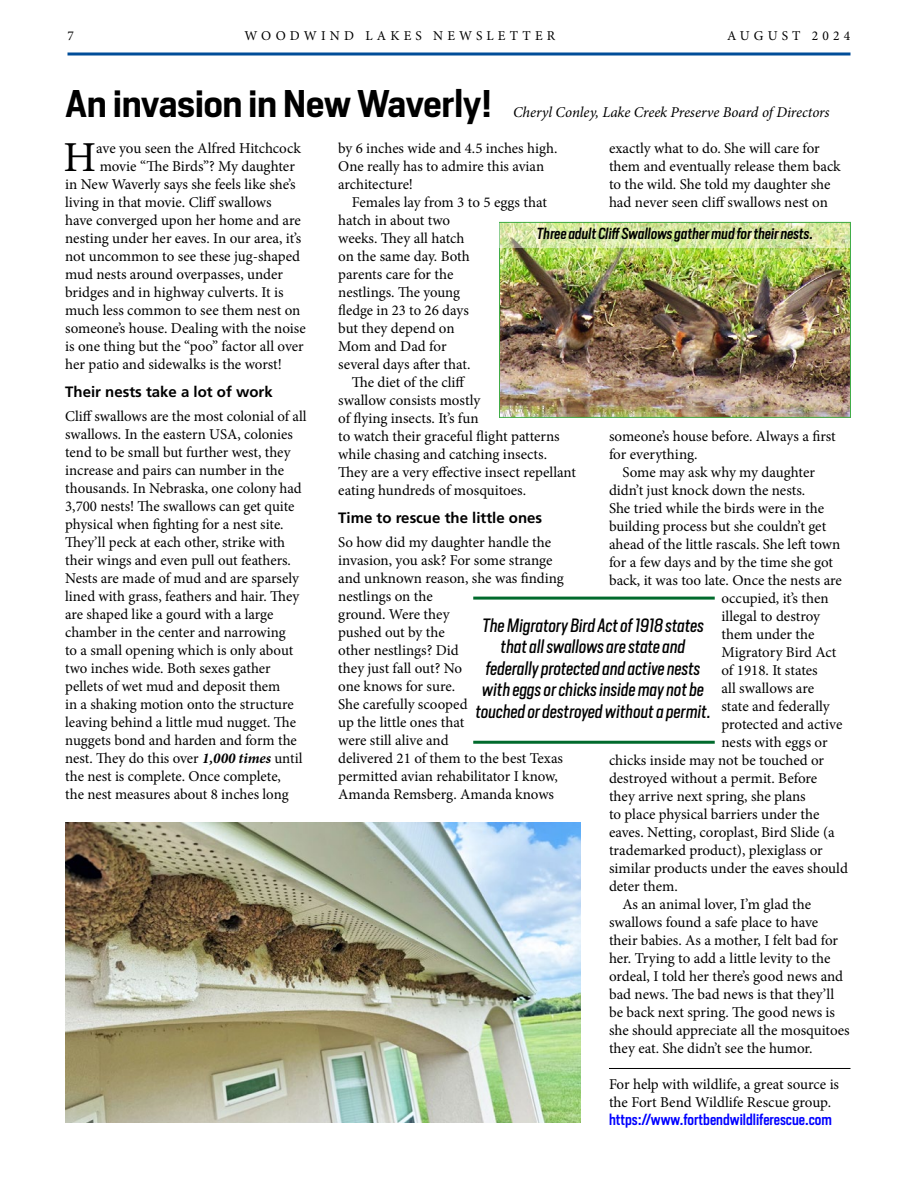
<style>
.page{position:relative;width:918px;height:1188px;background:#fff}
.page>*{position:absolute;margin:0;border:0;box-sizing:border-box;transform-origin:0 0}
.t1{font:42.75px "Minion Pro";color:#000}
.t2{font:600 36px "Heron Sans";letter-spacing:-.01em;color:#000}
.t3{font:italic 18px/21.6px "Heron Sans Cond";color:#000;text-align:center}
.t4{font:15px/18px "Minion Pro";color:#000}
.t5{font:700 15px "Frutiger LT Std";color:#000}
.t6{font:italic 15px "Minion Pro";letter-spacing:-.005em;color:#000}
.t7{font:italic 500 15px "Heron Sans Cond";color:#000}
.t8{font:500 15px "Heron Sans Cond";color:#00f}
.t9{font:13.5px "Minion Pro";letter-spacing:.31em;color:#000}
.s1{font-weight:700;font-style:italic}
</style>
<div class="page">
<hr style="left:609px;top:1068px;width:241px;height:1px;background:#000">
<hr style="left:473px;top:597px;width:242px;height:3px;background:#006a2c">
<hr style="left:473px;top:741px;width:242px;height:3px;background:#006a2c">
<img style="left:65px;top:822px;width:515px;height:301px">
<img style="left:501px;top:248px;width:348px;height:168px">
<div style="left:499px;top:222px;width:352px;height:196px;border:1px solid #41ad49"></div>
<svg style="left:500px;top:223px;width:350px;height:25px;background:#d4e5a1"></svg>
<svg style="left:68px;top:52px;width:782px;height:4px;background:#3f79b2"></svg>
<p class="t9" style="left:68px;top:26px;width:8px">7</p>
<p class="t9" style="left:244px;top:26px;width:312px">WOODWIND LAKES NEWSLETTER</p>
<p class="t9" style="left:727px;top:26px;width:125px">AUGUST 2024</p>
<h2 class="t2" style="left:65px;top:80px;width:429px">An invasion in New Waverly!</h2>
<p class="t6" style="left:513px;top:102px;width:318px">Cheryl Conley, Lake Creek Preserve Board of Directors</p>
<h1 class="t1" style="left:64px;top:129px;width:34px">H</h1>
<p class="t4" style="left:96px;top:139px;width:206px">ave you seen the Alfred Hitchcock</p>
<p class="t4" style="left:100px;top:157px;width:197px">movie “The Birds”? My daughter</p>
<p class="t4" style="left:65px;top:175px;width:232px">in New Waverly says she feels like she’s</p>
<p class="t4" style="left:65px;top:193px;width:208px">living in that movie. Cliff swallows</p>
<p class="t4" style="left:65px;top:211px;width:237px">have converged upon her home and are</p>
<p class="t4" style="left:65px;top:229px;width:238px">nesting under her eaves. In our area, it’s</p>
<p class="t4" style="left:65px;top:247px;width:237px">not uncommon to see these jug-shaped</p>
<p class="t4" style="left:65px;top:265px;width:219px">mud nests around overpasses, under</p>
<p class="t4" style="left:65px;top:283px;width:220px">bridges and in highway culverts. It is</p>
<p class="t4" style="left:65px;top:301px;width:237px">much less common to see them nest on</p>
<p class="t4" style="left:65px;top:319px;width:242px">someone’s house. Dealing with the noise</p>
<p class="t4" style="left:65px;top:337px;width:240px">is one thing but the “poo” factor all over</p>
<p class="t4" style="left:65px;top:355px;width:218px">her patio and sidewalks is the worst!</p>
<p class="t5" style="left:65px;top:383px;width:209px">Their nests take a lot of work</p>
<p class="t4" style="left:65px;top:407px;width:243px">Cliff swallows are the most colonial of all swallows. In the eastern USA, colonies tend to be small but further west, they increase and pairs can number in the thousands. In Nebraska, one colony had 3,700 nests! The swallows can get quite physical when fighting for a nest site.<br>They’ll peck at each other, strike with their wings and even pull out feathers.<br>Nests are made of mud and are sparsely lined with grass, feathers and hair. They are shaped like a gourd with a large chamber in the center and narrowing<br>to a small opening which is only about two inches wide. Both sexes gather pellets of wet mud and deposit them<br>in a shaking motion onto the structure leaving behind a little mud nugget. The nuggets bond and harden and form the nest. They do this over <span class="s1">1,000 times</span> until the nest is complete. Once complete,<br>the nest measures about 8 inches long</p>
<p class="t4" style="left:338px;top:139px;width:221px">by 6 inches wide and 4.5 inches high.<br>One really has to admire this avian architecture!</p>
<p class="t4" style="left:352px;top:193px;width:197px">Females lay from 3 to 5 eggs that</p>
<p class="t4" style="left:338px;top:211px;width:113px">hatch in about two</p>
<p class="t4" style="left:338px;top:229px;width:128px">weeks. They all hatch</p>
<p class="t4" style="left:338px;top:247px;width:133px">on the same day. Both</p>
<p class="t4" style="left:338px;top:265px;width:117px">parents care for the</p>
<p class="t4" style="left:338px;top:283px;width:123px">nestlings. The young</p>
<p class="t4" style="left:338px;top:301px;width:132px">fledge in 23 to 26 days</p>
<p class="t4" style="left:338px;top:319px;width:118px">but they depend on</p>
<p class="t4" style="left:338px;top:337px;width:110px">Mom and Dad for</p>
<p class="t4" style="left:338px;top:355px;width:134px">several days after that.</p>
<p class="t4" style="left:352px;top:373px;width:115px">The diet of the cliff</p>
<p class="t4" style="left:338px;top:391px;width:144px">swallow consists mostly</p>
<p class="t4" style="left:338px;top:409px;width:142px">of flying insects. It’s fun</p>
<p class="t4" style="left:338px;top:427px;width:223px">to watch their graceful flight patterns</p>
<p class="t4" style="left:338px;top:445px;width:210px">while chasing and catching insects.</p>
<p class="t4" style="left:338px;top:463px;width:239px">They are a very effective insect repellant</p>
<p class="t4" style="left:338px;top:481px;width:190px">eating hundreds of mosquitoes.</p>
<p class="t5" style="left:338px;top:509px;width:205px">Time to rescue the little ones</p>
<p class="t4" style="left:338px;top:533px;width:227px">So how did my daughter handle the invasion, you ask? For some strange and unknown reason, she was finding nestlings on the<br>ground. Were they<br>pushed out by the<br>other nestlings? Did<br>they just fall out? No<br>one knows for sure.<br>She carefully scooped<br>up the little ones that<br>were still alive and<br>delivered 21 of them to the best Texas permitted avian rehabilitator I know,<br>Amanda Remsberg. Amanda knows</p>
<p class="t4" style="left:609px;top:139px;width:233px">exactly what to do. She will care for them and eventually release them back to the wild. She told my daughter she had never seen cliff swallows nest on</p>
<p class="t7" style="left:537px;top:224px;width:278px">Three adult Cliff Swallows gather mud for their nests.</p>
<p class="t4" style="left:609px;top:427px;width:228px">someone’s house before. Always a first for everything.</p>
<p class="t4" style="left:623px;top:463px;width:194px">Some may ask why my daughter</p>
<p class="t4" style="left:609px;top:481px;width:198px">didn’t just knock down the nests.</p>
<p class="t4" style="left:609px;top:499px;width:217px">She tried while the birds were in the</p>
<p class="t4" style="left:609px;top:517px;width:219px">building process but she couldn’t get</p>
<p class="t4" style="left:609px;top:535px;width:233px">ahead of the little rascals. She left town</p>
<p class="t4" style="left:609px;top:553px;width:226px">for a few days and by the time she got</p>
<p class="t4" style="left:609px;top:571px;width:234px">back, it was too late. Once the nests are</p>
<p class="t4" style="left:722px;top:589px;width:109px">occupied, it’s then</p>
<p class="t4" style="left:722px;top:607px;width:100px">illegal to destroy</p>
<p class="t4" style="left:722px;top:625px;width:95px">them under the</p>
<p class="t4" style="left:722px;top:643px;width:116px">Migratory Bird Act</p>
<p class="t4" style="left:722px;top:661px;width:98px">of 1918. It states</p>
<p class="t4" style="left:722px;top:679px;width:94px">all swallows are</p>
<p class="t4" style="left:722px;top:697px;width:110px">state and federally</p>
<p class="t4" style="left:722px;top:715px;width:122px">protected and active</p>
<p class="t4" style="left:722px;top:733px;width:108px">nests with eggs or</p>
<p class="t4" style="left:609px;top:751px;width:217px">chicks inside may not be touched or</p>
<p class="t4" style="left:609px;top:769px;width:210px">destroyed without a permit. Before</p>
<p class="t4" style="left:609px;top:787px;width:198px">they arrive next spring, she plans</p>
<p class="t4" style="left:609px;top:805px;width:212px">to place physical barriers under the</p>
<p class="t4" style="left:609px;top:823px;width:227px">eaves. Netting, coroplast, Bird Slide (a</p>
<p class="t4" style="left:609px;top:841px;width:215px">trademarked product), plexiglass or</p>
<p class="t4" style="left:609px;top:859px;width:240px">similar products under the eaves should</p>
<p class="t4" style="left:609px;top:877px;width:70px">deter them.</p>
<p class="t4" style="left:623px;top:895px;width:190px">As an animal lover, I’m glad the</p>
<p class="t4" style="left:609px;top:913px;width:211px">swallows found a safe place to have</p>
<p class="t4" style="left:609px;top:931px;width:231px">their babies. As a mother, I felt bad for</p>
<p class="t4" style="left:609px;top:949px;width:223px">her. Trying to add a little levity to the</p>
<p class="t4" style="left:609px;top:967px;width:236px">ordeal, I told her there’s good news and</p>
<p class="t4" style="left:609px;top:985px;width:227px">bad news. The bad news is that they’ll</p>
<p class="t4" style="left:609px;top:1003px;width:228px">be back next spring. The good news is</p>
<p class="t4" style="left:609px;top:1021px;width:242px">she should appreciate all the mosquitoes</p>
<p class="t4" style="left:609px;top:1039px;width:205px">they eat. She didn’t see the humor.</p>
<p class="t4" style="left:609px;top:1075px;width:232px">For help with wildlife, a great source is the Fort Bend Wildlife Rescue group.</p>
<p class="t8" style="left:609px;top:1110px;width:224px">https://www.fortbendwildliferescue.com</p>
<p class="t3" style="left:476px;top:614px;width:237px">The Migratory Bird Act of 1918 states that all swallows are state and federally protected and active nests with eggs or chicks inside may not be touched or destroyed without a permit.</p>
</div>
